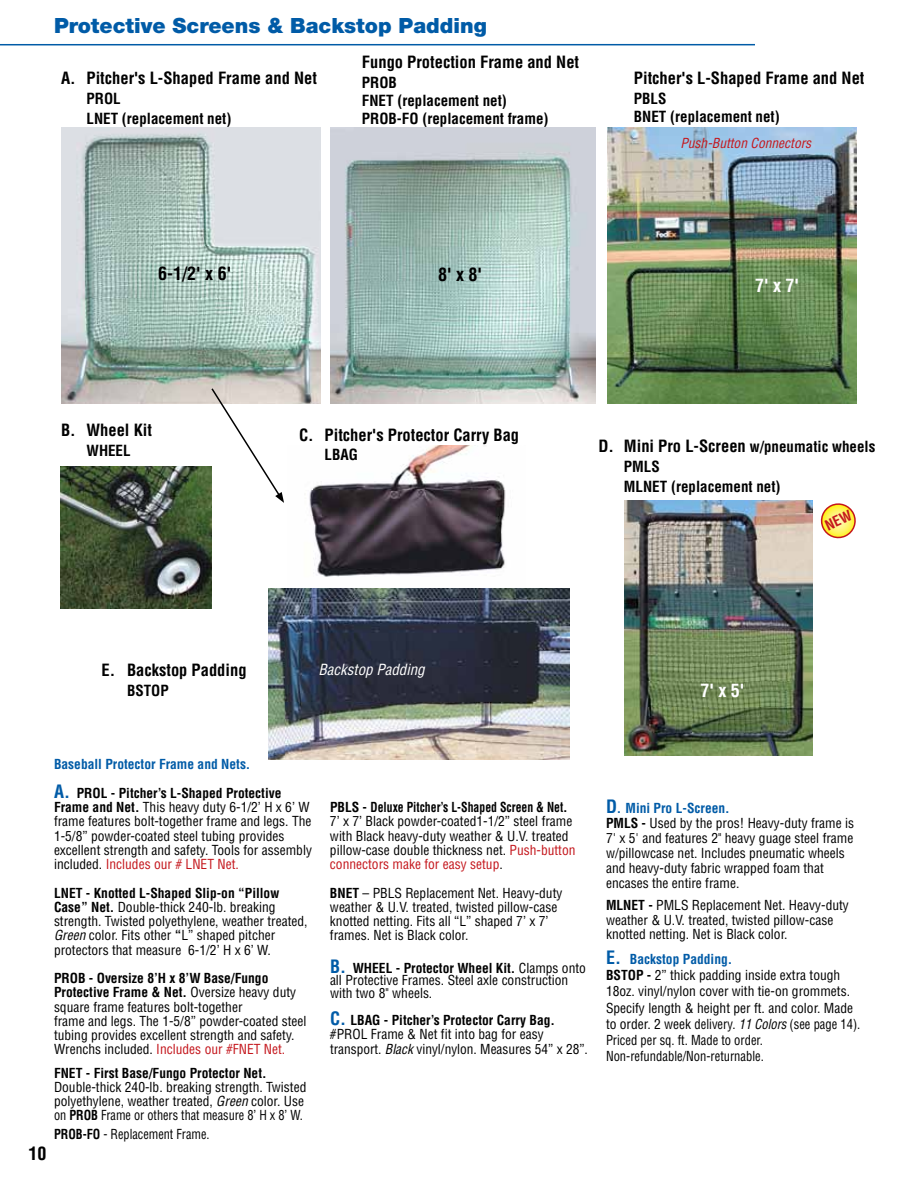
<style>
.page{position:relative;width:918px;height:1188px;background:#fff}
.page>*{position:absolute;margin:0;border:0;box-sizing:border-box;transform-origin:0 0}
.t1{font:900 21px "Helvetica Neue LT Pro";color:#005ba7}
.t2{font:700 condensed 18px "Helvetica";color:#000}
.t3{font:700 condensed 18px "Helvetica";color:#fff}
.t4{font:700 condensed 16.5px "Helvetica";color:#000}
.t5{font:700 condensed 15px/18px "Helvetica";color:#000}
.t6{font:italic condensed 15px "Helvetica";color:#fff}
.t7{font:condensed 13.5px/14.2px "Helvetica";color:#000}
.t8{font:700 condensed 13.5px/28.5px "Helvetica";color:#000}
.t9{font:condensed 13.5px "Helvetica";color:#000;scale:.91 1}
.t10{font:italic condensed 13.5px "Helvetica";color:#c4161c}
.s1{font-size:15px}
.s2{color:#005ba7}
.s3{font-size:18px;color:#005ba7}
.s4{font-weight:700}
.s5{color:#c4161c}
.s6{font-style:italic}
.s7{font-weight:700;font-size:18px;color:#005ba7}
.s8{font-weight:700;color:#005ba7}
</style>
<div class="page">
<img style="left:309px;top:446px;width:197px;height:131px">
<img style="left:330px;top:128px;width:266px;height:276px">
<img style="left:61px;top:128px;width:260px;height:276px">
<hr style="left:0;top:44px;width:755px;height:1px;background:#005ba7">
<img style="left:60px;top:467px;width:151px;height:142px">
<img style="left:608px;top:128px;width:248px;height:276px">
<img style="left:625px;top:500px;width:188px;height:256px">
<svg style="left:210px;top:387px;width:74px;height:116px"></svg>
<img style="left:268px;top:588px;width:301px;height:171px">
<svg style="left:820px;top:503px;width:36px;height:36px"></svg>
<h1 class="t1" style="left:54px;top:13px;width:434px">Protective Screens &amp; Backstop Padding</h1>
<p class="t4" style="left:61px;top:68px;width:258px">A. Pitcher's L-Shaped Frame and Net</p>
<p class="t5" style="left:87px;top:89px;width:146px;line-height:19.8px">PROL<br>LNET (replacement net)</p>
<p class="t4" style="left:362px;top:52px;width:219px">Fungo Protection Frame and Net</p>
<p class="t5" style="left:362px;top:73px;width:188px">PROB<br>FNET (replacement net)<br>PROB-FO (replacement frame)</p>
<h2 class="t2" style="left:158px;top:262px;width:74px">6-1/2' x 6'</h2>
<h2 class="t2" style="left:438px;top:264px;width:45px">8' x 8'</h2>
<p class="t4" style="left:634px;top:68px;width:232px">Pitcher's L-Shaped Frame and Net</p>
<p class="t5" style="left:634px;top:90px;width:147px">PBLS<br>BNET (replacement net)</p>
<p class="t10" style="left:680px;top:135px;width:132px">Push-Button Connectors</p>
<h2 class="t3" style="left:755px;top:274px;width:45px">7' x 7'</h2>
<p class="t4" style="left:61px;top:420px;width:93px">B. Wheel Kit</p>
<p class="t5" style="left:87px;top:441px;width:46px">WHEEL</p>
<p class="t4" style="left:299px;top:424px;width:222px">C. Pitcher's Protector Carry Bag</p>
<p class="t5" style="left:325px;top:446px;width:35px">LBAG</p>
<p class="t4" style="left:598px;top:436px;width:278px">D. Mini Pro L-Screen <span class="s1">w/pneumatic wheels</span></p>
<p class="t5" style="left:624px;top:457px;width:158px;line-height:19.8px">PMLS<br>MLNET (replacement net)</p>
<p class="t4" style="left:102px;top:660px;width:147px">E. Backstop Padding</p>
<p class="t5" style="left:127px;top:681px;width:43px">BSTOP</p>
<p class="t6" style="left:319px;top:660px;width:108px">Backstop Padding</p>
<h2 class="t3" style="left:700px;top:679px;width:45px">7' x 5'</h2>
<h2 class="t2" style="left:28px;top:1142px;width:19px">10</h2>
<p class="t8" style="left:54px;top:750px;width:229px"><span class="s2">Baseball Protector Frame and Nets.<br></span><span class="s3">A.</span> PROL - Pitcher’s L-Shaped Protective</p>
<p class="t7" style="left:54px;top:800px;width:260px"><span class="s4">Frame and Net.</span> This heavy duty 6-1/2’ H x 6’ W frame features bolt-together frame and legs. The 1-5/8” powder-coated steel tubing provides excellent strength and safety. Tools for assembly included. <span class="s5">Includes our # LNET Net.</span></p>
<p class="t7" style="left:54px;top:886px;width:255px"><span class="s4">LNET - Knotted L-Shaped Slip-on “Pillow Case” Net.</span> Double-thick 240-lb. breaking strength. Twisted polyethylene, weather treated, <span class="s6">Green</span> color. Fits other <span class="s4">“</span>L” shaped pitcher protectors that measure 6-1/2’ H x 6’ W.</p>
<p class="t7" style="left:54px;top:971px;width:254px"><span class="s4">PROB - Oversize 8’H x 8’W Base/Fungo Protective Frame &amp; Net.</span> Oversize heavy duty square frame features bolt-together<br>frame and legs. The 1-5/8” powder-coated steel tubing provides excellent strength and safety.<br>Wrenchs included. <span class="s5">Includes our #FNET Net.</span></p>
<p class="t8" style="left:54px;top:1058px;width:214px">FNET - First Base/Fungo Protector Net.</p>
<p class="t7" style="left:54px;top:1080px;width:254px">Double-thick 240-lb. breaking strength. Twisted polyethylene, weather treated, <span class="s6">Green</span> color. Use on <span class="s4">PROB</span> Frame or others that measure 8’ H x 8’ W.</p>
<p class="t9" style="left:54px;top:1126px;width:172px"><span class="s4">PROB-FO</span> - Replacement Frame.</p>
<p class="t8" style="left:330px;top:793px;width:239px">PBLS - Deluxe Pitcher’s L-Shaped Screen &amp; Net.</p>
<p class="t7" style="left:330px;top:814px;width:247px">7’ x 7’ Black powder-coated1-1/2” steel frame with Black heavy-duty weather &amp; U.V. treated pillow-case double thickness net. <span class="s5">Push-button connectors make for easy setup</span>.</p>
<p class="t7" style="left:330px;top:886px;width:234px"><span class="s4">BNET</span> – PBLS Replacement Net. Heavy-duty weather &amp; U.V. treated, twisted pillow-case knotted netting. Fits all “L” shaped 7’ x 7’ frames. Net is Black color.</p>
<p class="t7" style="left:330px;top:961px;width:257px;line-height:12.8px"><span class="s7">B.</span> <span class="s4">WHEEL - Protector Wheel Kit.</span> Clamps onto all Protective Frames. Steel axle construction with two 8" wheels.</p>
<p class="t7" style="left:330px;top:1013px;width:259px"><span class="s7">C.</span> <span class="s4">LBAG - Pitcher’s Protector Carry Bag. </span>#PROL Frame &amp; Net fit into bag for easy transport. <span class="s6">Black</span> vinyl/nylon. Measures 54” x 28”.</p>
<p class="t7" style="left:606px;top:800px;width:250px;line-height:15px"><span class="s7">D</span><span class="s8">. Mini Pro L-Screen.<br></span><span class="s4">PMLS -</span> Used by the pros! Heavy-duty frame is 7' x 5' and features 2" heavy guage steel frame w/pillowcase net. Includes pneumatic wheels and heavy-duty fabric wrapped foam that encases the entire frame.</p>
<p class="t7" style="left:606px;top:898px;width:244px"><span class="s4">MLNET -</span> PMLS Replacement Net. Heavy-duty weather &amp; U.V. treated, twisted pillow-case knotted netting. Net is Black color.</p>
<p class="t7" style="left:606px;top:951px;width:256px;line-height:16.2px"><span class="s7">E.</span> <span class="s8">Backstop Padding.<br></span><span class="s4">BSTOP -</span> 2” thick padding inside extra tough 18oz. vinyl/nylon cover with tie-on grommets.<br>Specify length &amp; height per ft. and color. Made to order. 2 week delivery. <span class="s6">11 Colors</span> (see page 14).<br>Priced per sq. ft. Made to order.<br>Non-refundable/Non-returnable.</p>
</div>
